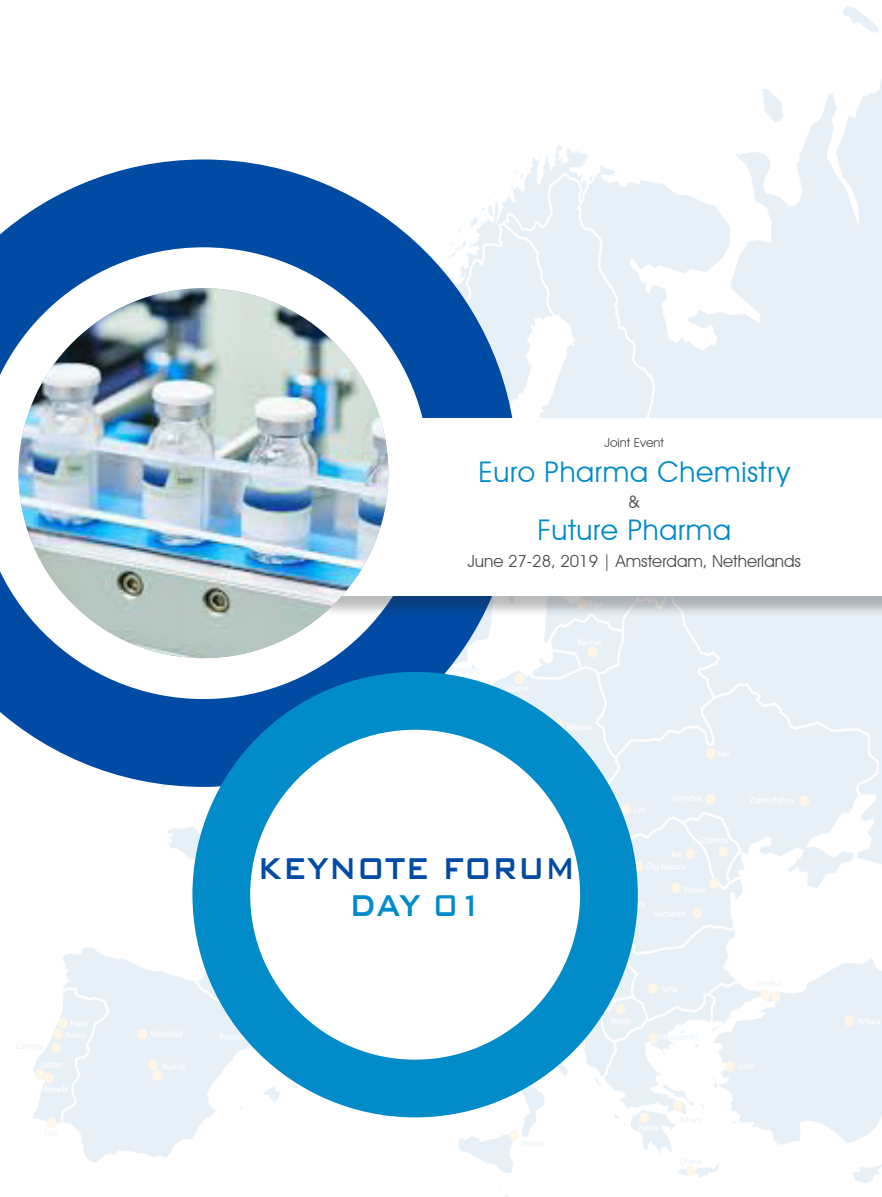
<style>
.page{position:relative;width:882px;height:1197px;background:#fff}
.page>*{position:absolute;margin:0;border:0;box-sizing:border-box;transform-origin:0 0}
.t1{font:500 40.25px "Bank Gothic BT";color:#014ba4;scale:.8 1}
.t2{font:500 40.25px "Bank Gothic BT";color:#018bc9;scale:.8 1}
.t3{font:28.53px "Avant Garde IT Cby BT";letter-spacing:.025em;color:#018bc9}
.t4{font:17.15px "Avant Garde IT Cby BT";color:#4b4c4d}
.t5{font:16.62px "Avant Garde IT Cby BT";color:#4b4c4d}
.t6{font:12.42px "Avant Garde IT Cby BT";color:#4b4c4d}
</style>
<div class="page">
<img style="left:17px;top:6px;width:865px;height:1191px">
<svg style="left:0;top:159px;width:517px;height:628px;fill:#014ba4"></svg>
<svg style="left:0;top:247px;width:429px;height:452px"></svg>
<div style="left:317px;top:420px;width:565px;height:198px;background:#231f20;opacity:.3"></div>
<div style="left:315px;top:418px;width:567px;height:178px;background:#fff"></div>
<div style="left:192px;top:672px;width:446px;height:445px;background:#018bc9;border-radius:50%"></div>
<div style="left:250px;top:730px;width:330px;height:330px;background:#fff;border-radius:50%"></div>
<img style="left:19px;top:288px;width:369px;height:370px;border-radius:185px">
<p class="t6" style="left:605px;top:435px;width:61px">Joint Event</p>
<h2 class="t3" style="left:478px;top:454px;width:313px">Euro Pharma Chemistry</h2>
<p class="t4" style="left:628px;top:492px;width:13px">&amp;</p>
<h2 class="t3" style="left:537px;top:512px;width:195px">Future Pharma</h2>
<p class="t5" style="left:467px;top:551px;width:335px">June 27-28, 2019 | Amsterdam, Netherlands</p>
<p class="t1" style="left:257px;top:846px;width:399px">KEYNOTE FORUM</p>
<p class="t2" style="left:349px;top:883px;width:169px">DAY 01</p>
</div>
